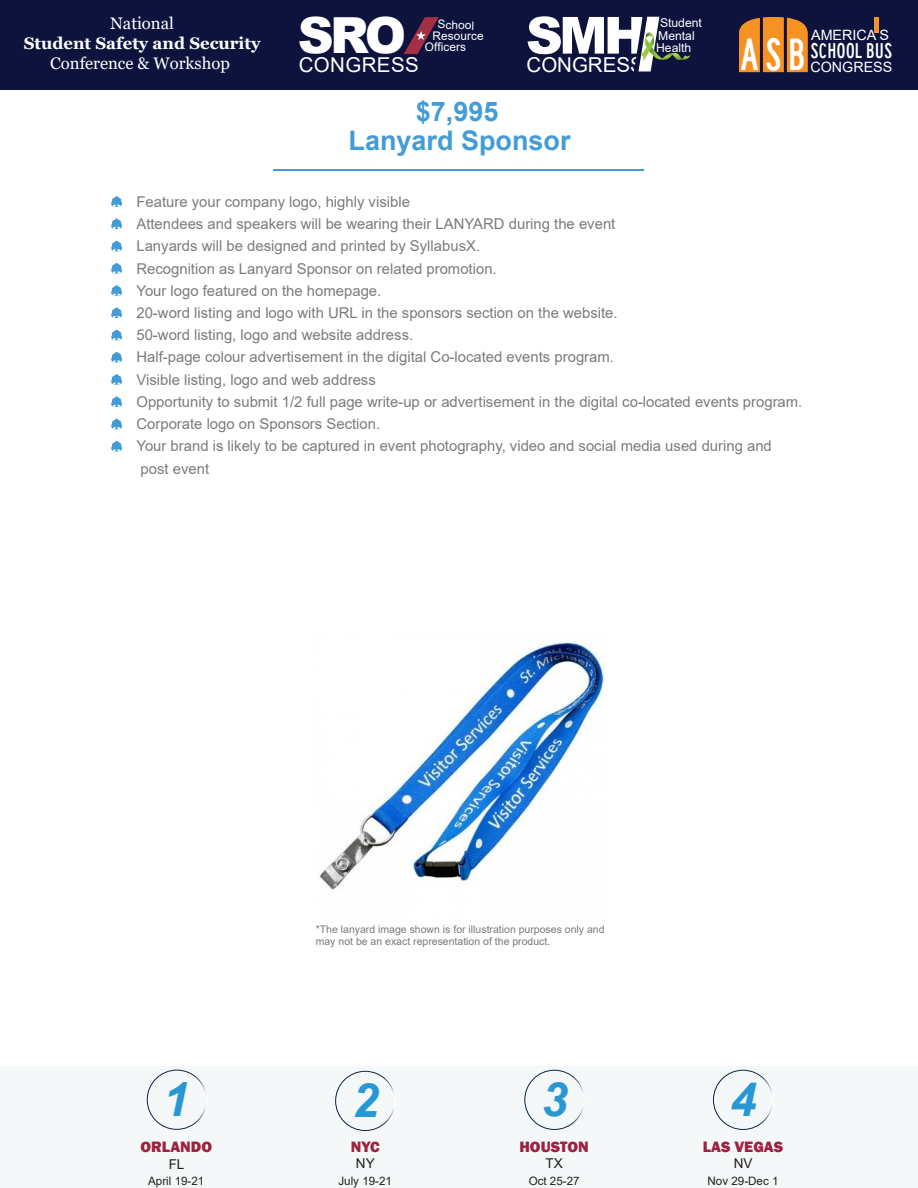
<style>
.page{position:relative;width:918px;height:1188px;background:#fff}
.page>*{position:absolute;margin:0;border:0;box-sizing:border-box;transform-origin:0 0}
.t1{font:900 51.15px "Arial";color:#fff}
.t2{font:900 49.8px "Arial";color:#fff}
.t3{font:italic 700 47.25px "Arial";color:#2997d4}
.t4{font:46.8px "Highway Gothic Condensed";color:#fff}
.t5{font:700 27px/29.7px "Arial";color:#439cd6;text-align:center}
.t6{font:22.05px "Highway Gothic Condensed";color:#fff;scale:1.04 1}
.t7{font:20.55px "Arial";letter-spacing:-.005em;color:#fff}
.t8{font:20.4px "Arial";letter-spacing:.02em;color:#fff}
.t9{font:16.65px "Georgia";color:#fff}
.t10{font:700 16.65px "Georgia";color:#fff}
.t11{font:800 15.45px "Franklin Gothic";color:#9e2141}
.t12{font:14.85px/22.2px "Arial";color:#7b7b7a}
.t13{font:14.25px "Arial";color:#fff}
.t14{font:13.5px "Arial";color:#231f20}
.t15{font:12.15px/12.6px "Arial";color:#fff}
.t16{font:11.85px/10.8px "Arial";letter-spacing:.01em;color:#fff}
.t17{font:11.55px "Arial";color:#231f20}
.t18{font:10.5px/12px "Arial";color:#7b7a7a}
</style>
<div class="page">
<svg style="left:111px;top:196px;width:12px;height:11px"></svg>
<svg style="left:111px;top:218px;width:12px;height:11px"></svg>
<svg style="left:111px;top:241px;width:12px;height:10px"></svg>
<svg style="left:111px;top:263px;width:12px;height:11px"></svg>
<svg style="left:111px;top:330px;width:12px;height:10px"></svg>
<svg style="left:111px;top:307px;width:12px;height:11px"></svg>
<svg style="left:111px;top:352px;width:12px;height:11px"></svg>
<svg style="left:111px;top:396px;width:12px;height:11px"></svg>
<svg style="left:111px;top:374px;width:12px;height:11px"></svg>
<svg style="left:111px;top:419px;width:12px;height:10px"></svg>
<svg style="left:111px;top:441px;width:12px;height:10px"></svg>
<hr style="left:274px;top:169px;width:370px;height:2px;background:#439cd6">
<svg style="left:111px;top:285px;width:12px;height:11px"></svg>
<img style="left:319px;top:640px;width:285px;height:250px">
<div style="left:0;top:0;width:918px;height:89px;background:#0d133d"></div>
<svg style="left:638px;top:17px;width:53px;height:54px"></svg>
<svg style="left:404px;top:17px;width:35px;height:37px"></svg>
<svg style="left:739px;top:17px;width:69px;height:55px;background:#d58026"></svg>
<hr style="left:875px;top:17px;width:4px;height:15px;background:#f69223">
<div style="left:0;top:1066px;width:918px;height:122px;background:#f4f8f8"></div>
<div style="left:524px;top:1070px;width:61px;height:60px;border:1px solid #fff;border-radius:50%"></div>
<div style="left:713px;top:1070px;width:60px;height:60px;border:1px solid #fff;border-radius:50%"></div>
<div style="left:335px;top:1071px;width:60px;height:60px;border:1px solid #fff;border-radius:50%"></div>
<div style="left:147px;top:1070px;width:60px;height:60px;border:1px solid #fff;border-radius:50%"></div>
<p class="t9" style="left:110px;top:13px;width:65px">National</p>
<p class="t10" style="left:24px;top:32px;width:238px">Student Safety and Security</p>
<p class="t9" style="left:50px;top:53px;width:181px">Conference &amp; Workshop</p>
<h2 class="t2" style="left:298px;top:-1px;width:110px">SRO</h2>
<p class="t16" style="left:438px;top:19px;width:38px;rotate:2deg">School</p>
<p class="t16" style="left:425px;top:30px;width:60px;text-indent:7px">Resource<br>Officers</p>
<h1 class="t1" style="left:526px;top:-2px;width:122px">SMH</h1>
<h3 class="t8" style="left:299px;top:51px;width:122px">CONGRESS</h3>
<h3 class="t7" style="left:527px;top:51px;width:119px">CONGRESS</h3>
<h3 class="t5" style="left:349px;top:97px;width:224px">$7,995<br>Lanyard Sponsor</h3>
<p class="t15" style="left:658px;top:16px;width:45px">Student<br>Mental</p>
<p class="t15" style="left:656px;top:42px;width:37px">Health</p>
<p class="t13" style="left:811px;top:25px;width:79px">AMERICA S</p>
<h3 class="t6" style="left:810px;top:39px;width:80px">SCHOOL BUS</h3>
<p class="t13" style="left:810px;top:57px;width:83px">CONGRESS</p>
<h3 class="t4" style="left:740px;top:29px;width:67px">ASB</h3>
<p class="t12" style="left:136px;top:190px;width:667px">Feature your company logo, highly visible<br>Attendees and speakers will be wearing their LANYARD during the event<br>Lanyards will be designed and printed by SyllabusX.<br>Recognition as Lanyard Sponsor on related promotion.<br>Your logo featured on the homepage.<br>20-word listing and logo with URL in the sponsors section on the website.<br>50-word listing, logo and website address.<br>Half-page colour advertisement in the digital Co-located events program.<br>Visible listing, logo and web address<br>Opportunity to submit 1/2 full page write-up or advertisement in the digital co-located events program.<br>Corporate logo on Sponsors Section.<br>Your brand is likely to be captured in event photography, video and social media used during and post event</p>
<h3 class="t3" style="left:163px;top:1068px;width:28px">1</h3>
<p class="t11" style="left:141px;top:1137px;width:73px">ORLANDO</p>
<p class="t14" style="left:169px;top:1155px;width:17px">FL</p>
<p class="t17" style="left:148px;top:1173px;width:58px">April 19-21</p>
<p class="t18" style="left:316px;top:923px;width:290px">*The lanyard image shown is for illustration purposes only and may not be an exact representation of the product.</p>
<h3 class="t3" style="left:352px;top:1069px;width:28px">2</h3>
<p class="t11" style="left:351px;top:1137px;width:30px">NYC</p>
<p class="t14" style="left:356px;top:1154px;width:20px">NY</p>
<p class="t17" style="left:338px;top:1173px;width:55px">July 19-21</p>
<h3 class="t3" style="left:541px;top:1068px;width:28px">3</h3>
<p class="t11" style="left:519px;top:1137px;width:71px">HOUSTON</p>
<p class="t14" style="left:546px;top:1154px;width:19px">TX</p>
<p class="t17" style="left:529px;top:1173px;width:52px">Oct 25-27</p>
<h3 class="t3" style="left:730px;top:1068px;width:28px">4</h3>
<p class="t11" style="left:703px;top:1137px;width:82px">LAS VEGAS</p>
<p class="t14" style="left:734px;top:1154px;width:20px">NV</p>
<p class="t17" style="left:708px;top:1173px;width:72px">Nov 29-Dec 1</p>
</div>
